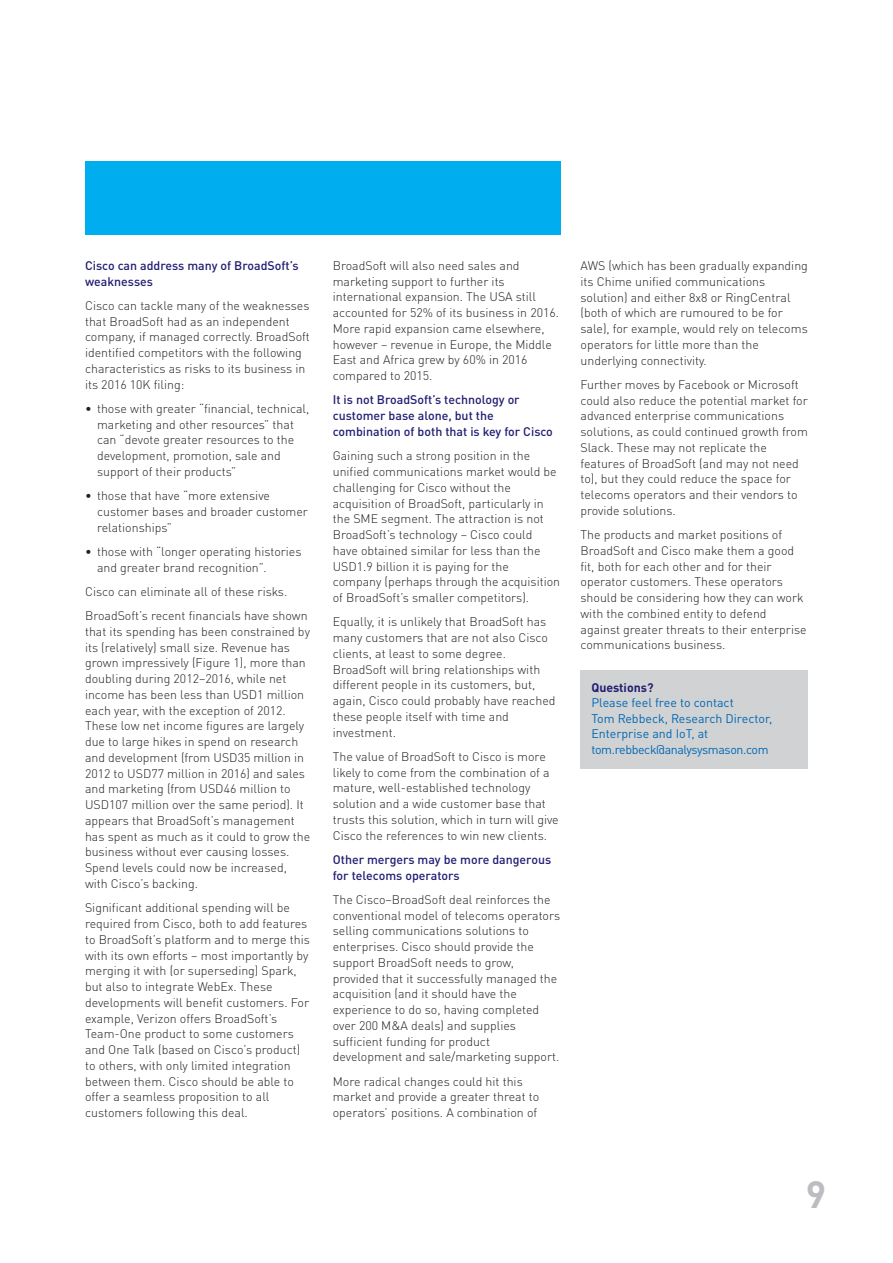
<style>
.page{position:relative;width:893px;height:1263px;background:#fff}
.page>*{position:absolute;margin:0;border:0;box-sizing:border-box;transform-origin:0 0}
.t1{font:700 37.5px "DINOT";color:#bcbdc0}
.t2{font:300 12.3px/15.8px "DINOT";color:#231f20}
.t3{font:500 12.3px/15.8px "DINOT";color:#221e72}
.t4{font:12.3px/15.5px "DINOT";color:#0168b3}
.t5{font:700 12.3px "DINOT";color:#221e72}
</style>
<div class="page">
<div style="left:580px;top:670px;width:228px;height:99px;background:#d1d2d4"></div>
<div style="left:85px;top:162px;width:475px;height:73px;background:#00aeef"></div>
<p class="t3" style="left:85px;top:257px;width:215px">Cisco can address many of BroadSoft’s weaknesses</p>
<p class="t2" style="left:85px;top:297px;width:226px">Cisco can tackle many of the weaknesses that BroadSoft had as an independent company, if managed correctly. BroadSoft identified competitors with the following characteristics as risks to its business in its 2016 10K filing:</p>
<p class="t2" style="left:97px;top:400px;width:214px;text-indent:-12px">• those with greater “financial, technical, marketing and other resources” that can “devote greater resources to the development, promotion, sale and support of their products”</p>
<p class="t2" style="left:97px;top:488px;width:212px;text-indent:-12px">• those that have “more extensive customer bases and broader customer relationships”</p>
<p class="t2" style="left:97px;top:543px;width:206px;text-indent:-12px">• those with “longer operating histories and greater brand recognition”.</p>
<p class="t2" style="left:85px;top:579px;width:224px;line-height:24.3px">Cisco can eliminate all of these risks.<br>BroadSoft’s recent financials have shown</p>
<p class="t2" style="left:85px;top:623px;width:227px">that its spending has been constrained by its (relatively) small size. Revenue has grown impressively (Figure 1), more than doubling during 2012–2016, while net income has been less than USD1 million each year, with the exception of 2012.<br>These low net income figures are largely due to large hikes in spend on research and development (from USD35 million in 2012 to USD77 million in 2016) and sales and marketing (from USD46 million to USD107 million over the same period). It appears that BroadSoft’s management has spent as much as it could to grow the business without ever causing losses.<br>Spend levels could now be increased, with Cisco’s backing.</p>
<p class="t2" style="left:85px;top:900px;width:226px">Significant additional spending will be required from Cisco, both to add features to BroadSoft’s platform and to merge this with its own efforts – most importantly by merging it with (or superseding) Spark, but also to integrate WebEx. These developments will benefit customers. For example, Verizon offers BroadSoft’s Team-One product to some customers and One Talk (based on Cisco’s product) to others, with only limited integration between them. Cisco should be able to offer a seamless proposition to all customers following this deal.</p>
<p class="t2" style="left:333px;top:257px;width:228px">BroadSoft will also need sales and marketing support to further its international expansion. The USA still accounted for 52% of its business in 2016.<br>More rapid expansion came elsewhere, however – revenue in Europe, the Middle East and Africa grew by 60% in 2016 compared to 2015.</p>
<p class="t3" style="left:333px;top:392px;width:222px">It is not BroadSoft’s technology or customer base alone, but the combination of both that is key for Cisco</p>
<p class="t2" style="left:333px;top:448px;width:229px">Gaining such a strong position in the unified communications market would be challenging for Cisco without the acquisition of BroadSoft, particularly in the SME segment. The attraction is not BroadSoft’s technology – Cisco could have obtained similar for less than the USD1.9 billion it is paying for the company (perhaps through the acquisition of BroadSoft’s smaller competitors).</p>
<p class="t2" style="left:333px;top:614px;width:224px">Equally, it is unlikely that BroadSoft has many customers that are not also Cisco clients, at least to some degree.<br>BroadSoft will bring relationships with different people in its customers, but, again, Cisco could probably have reached these people itself with time and investment.</p>
<p class="t2" style="left:333px;top:748px;width:227px">The value of BroadSoft to Cisco is more likely to come from the combination of a mature, well-established technology solution and a wide customer base that trusts this solution, which in turn will give Cisco the references to win new clients.</p>
<p class="t3" style="left:333px;top:851px;width:220px">Other mergers may be more dangerous for telecoms operators</p>
<p class="t2" style="left:333px;top:891px;width:229px">The Cisco–BroadSoft deal reinforces the conventional model of telecoms operators selling communications solutions to enterprises. Cisco should provide the support BroadSoft needs to grow, provided that it successfully managed the acquisition (and it should have the experience to do so, having completed over 200 M&amp;A deals) and supplies sufficient funding for product development and sale/marketing support.</p>
<p class="t2" style="left:333px;top:1073px;width:208px">More radical changes could hit this market and provide a greater threat to operators’ positions. A combination of</p>
<p class="t2" style="left:580px;top:258px;width:229px">AWS (which has been gradually expanding its Chime unified communications solution) and either 8x8 or RingCentral (both of which are rumoured to be for sale), for example, would rely on telecoms operators for little more than the underlying connectivity.</p>
<p class="t2" style="left:580px;top:376px;width:229px">Further moves by Facebook or Microsoft could also reduce the potential market for advanced enterprise communications solutions, as could continued growth from Slack. These may not replicate the features of BroadSoft (and may not need to), but they could reduce the space for telecoms operators and their vendors to provide solutions.</p>
<p class="t2" style="left:580px;top:527px;width:228px">The products and market positions of BroadSoft and Cisco make them a good fit, both for each other and for their operator customers. These operators should be considering how they can work with the combined entity to defend against greater threats to their enterprise communications business.</p>
<p class="t5" style="left:591px;top:679px;width:64px">Questions?</p>
<p class="t4" style="left:591px;top:695px;width:183px">Please feel free to contact<br>Tom Rebbeck, Research Director,<br>Enterprise and IoT, at tom.rebbeck@analysysmason.com</p>
<h1 class="t1" style="left:806px;top:1170px;width:22px">9</h1>
</div>
